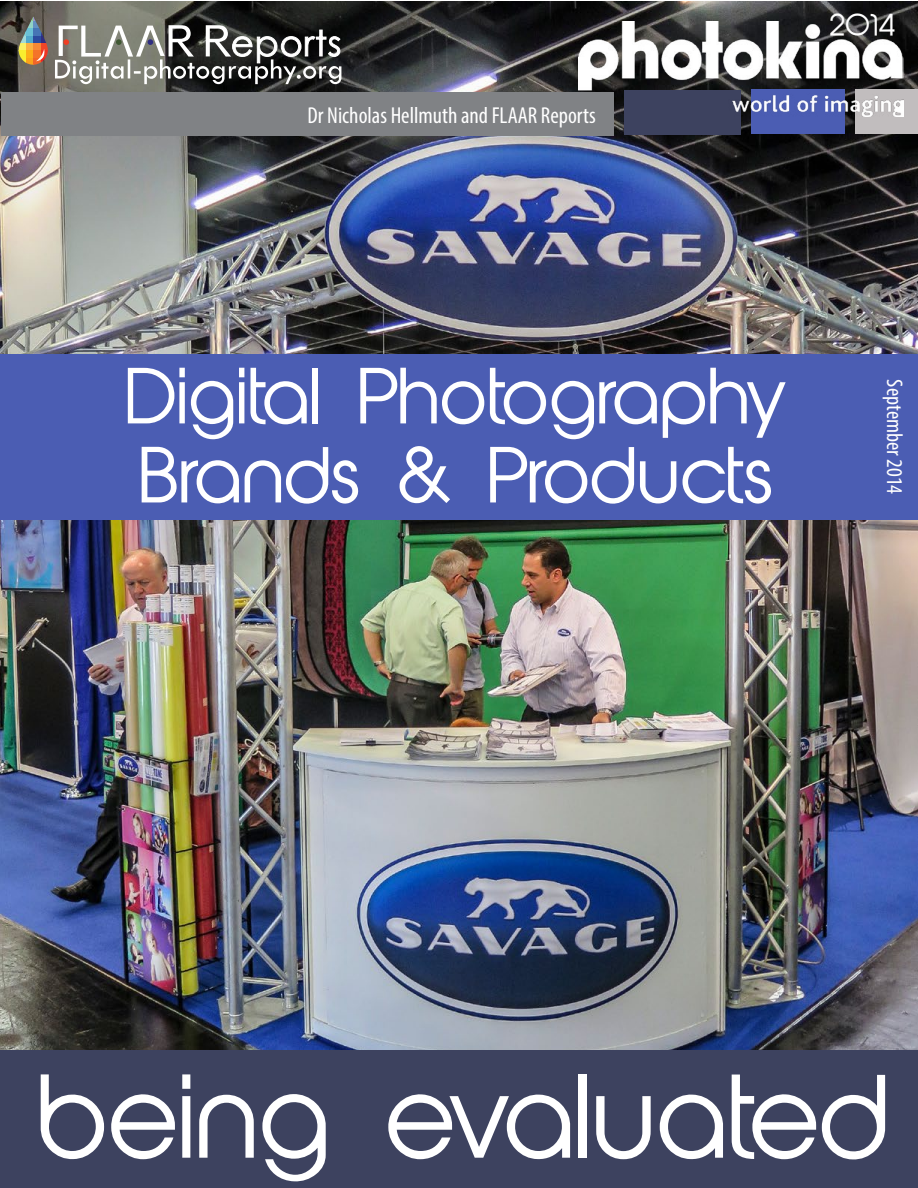
<style>
.page{position:relative;width:918px;height:1188px;background:#fff}
.page>*{position:absolute;margin:0;border:0;box-sizing:border-box;transform-origin:0 0}
.t1{font:108px "Abeatby Kai";color:#fff}
.t2{font:72.3px/79.1px "Abeatby Kai";color:#fff}
.t3{font:28.35px "Abeatby Kai";color:#fff}
.t4{font:condensed 23.1px "Myriad Pro";color:#fff}
.t5{font:condensed 22.65px "Myriad Pro";color:#fff}
</style>
<div class="page">
<img style="left:1px;top:2px;width:917px;height:1049px">
<div style="left:25px;top:35px;width:9px;height:8px;background:#51a8cb"></div>
<div style="left:25px;top:28px;width:9px;height:7px;background:#6ac1d6"></div>
<div style="left:25px;top:58px;width:9px;height:7px;background:#faa21b"></div>
<div style="left:25px;top:43px;width:9px;height:7px;background:#fcb242"></div>
<div style="left:25px;top:50px;width:9px;height:8px;background:#fcaf17"></div>
<svg style="left:25px;top:21px;width:9px;height:7px"></svg>
<svg style="left:17px;top:35px;width:8px;height:8px"></svg>
<svg style="left:17px;top:28px;width:8px;height:7px"></svg>
<svg style="left:17px;top:58px;width:8px;height:7px"></svg>
<svg style="left:17px;top:43px;width:8px;height:7px"></svg>
<svg style="left:17px;top:50px;width:8px;height:8px"></svg>
<div style="left:34px;top:35px;width:8px;height:8px;background:#2c4b9e"></div>
<div style="left:34px;top:28px;width:8px;height:7px;background:#4675b5"></div>
<svg style="left:34px;top:58px;width:8px;height:7px"></svg>
<div style="left:34px;top:43px;width:8px;height:7px;background:#f68935"></div>
<div style="left:34px;top:50px;width:8px;height:8px;background:#f47429"></div>
<svg style="left:34px;top:21px;width:8px;height:7px"></svg>
<svg style="left:25px;top:17px;width:17px;height:4px"></svg>
<svg style="left:42px;top:35px;width:8px;height:8px"></svg>
<svg style="left:42px;top:28px;width:8px;height:7px"></svg>
<svg style="left:42px;top:58px;width:8px;height:7px"></svg>
<svg style="left:42px;top:43px;width:8px;height:7px"></svg>
<svg style="left:45px;top:50px;width:5px;height:8px"></svg>
<svg style="left:36px;top:49px;width:9px;height:12px"></svg>
<svg style="left:55px;top:25px;width:286px;height:59px"></svg>
<div style="left:1px;top:92px;width:612px;height:44px;background:#808285"></div>
<div style="left:625px;top:90px;width:116px;height:45px;background:#3d425f"></div>
<div style="left:751px;top:89px;width:94px;height:45px;background:#4b5db3"></div>
<div style="left:856px;top:89px;width:62px;height:45px;background:#c1bdbe"></div>
<img style="left:579px;top:21px;width:325px;height:96px">
<div style="left:0;top:354px;width:918px;height:165px;background:#4b5db3"></div>
<div style="left:1px;top:1051px;width:917px;height:137px;background:#3d425f"></div>
<p class="t4" style="left:308px;top:102px;width:290px">Dr Nicholas Hellmuth and FLAAR Reports</p>
<p class="t3" style="left:830px;top:13px;width:68px">2014</p>
<h2 class="t2" style="left:128px;top:364px;width:664px">Digital Photography<br>Brands &amp; Products</h2>
<p class="t5" style="left:908px;top:379px;width:116px;rotate:90deg">September 2014</p>
<h1 class="t1" style="left:41px;top:1073px;width:854px">being evaluated</h1>
</div>
